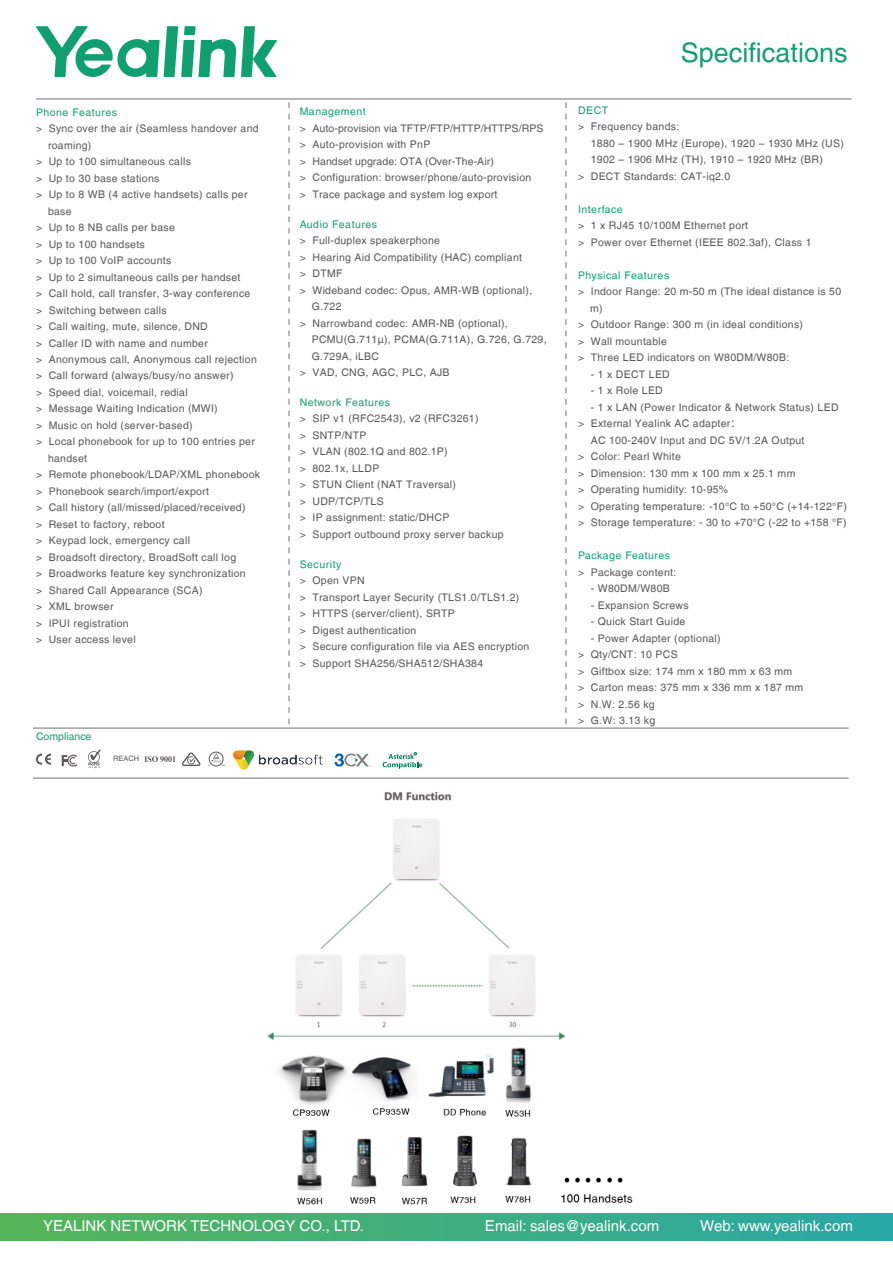
<style>
.page{position:relative;width:893px;height:1263px;background:#fff}
.page>*{position:absolute;margin:0;border:0;box-sizing:border-box;transform-origin:0 0}
.t1{font:27px "Helvetica LT";color:#109f6f}
.t2{font:15px "Helvetica LT";color:#fff}
.t3{font:10.5px/16.5px "Helvetica LT";letter-spacing:.03em;color:#595757}
.t4{font:10.5px "Helvetica LT";letter-spacing:.05em;color:#109f6f}
.t5{font:10.5px "Helvetica LT";color:#109f6f}
.t6{font:7.35px "Helvetica LT";color:#5c5857}
.s1{font-family:"Source Han Sans CN"}
</style>
<div class="page">
<div style="left:0;top:1214px;width:893px;height:27px;background:linear-gradient(to right,#56b558,#28a7a6)"></div>
<hr style="left:36px;top:99px;width:816px;height:1px;background:#717071">
<svg style="left:289px;top:102px;width:1px;height:626px"></svg>
<svg style="left:566px;top:102px;width:1px;height:626px"></svg>
<svg style="left:383px;top:752px;width:39px;height:17px"></svg>
<img style="left:234px;top:750px;width:88px;height:20px">
<svg style="left:36px;top:753px;width:15px;height:12px"></svg>
<svg style="left:144px;top:756px;width:31px;height:6px"></svg>
<svg style="left:88px;top:749px;width:13px;height:19px"></svg>
<svg style="left:182px;top:752px;width:18px;height:14px"></svg>
<hr style="left:33px;top:728px;width:815px;height:1px;background:#717071">
<hr style="left:33px;top:778px;width:815px;height:1px;background:#717071">
<svg style="left:62px;top:755px;width:15px;height:11px"></svg>
<svg style="left:335px;top:753px;width:35px;height:13px"></svg>
<div style="left:209px;top:752px;width:14px;height:14px;border:1px solid #595757;border-radius:50%"></div>
<svg style="left:209px;top:753px;width:16px;height:13px"></svg>
<svg style="left:36px;top:26px;width:241px;height:51px"></svg>
<img style="left:267px;top:792px;width:366px;height:413px">
<p class="t4" style="left:36px;top:106px;width:83px">Phone Features</p>
<p class="t3" style="left:36px;top:120px;width:224px">&gt; Sync over the air (Seamless handover and</p>
<p class="t3" style="left:48px;top:137px;width:45px">roaming)</p>
<p class="t3" style="left:36px;top:153px;width:156px">&gt; Up to 100 simultaneous calls</p>
<p class="t3" style="left:36px;top:170px;width:125px">&gt; Up to 30 base stations</p>
<p class="t3" style="left:36px;top:186px;width:213px">&gt; Up to 8 WB (4 active handsets) calls per</p>
<p class="t3" style="left:48px;top:203px;width:25px">base</p>
<p class="t3" style="left:36px;top:219px;width:140px">&gt; Up to 8 NB calls per base</p>
<p class="t3" style="left:36px;top:236px;width:110px">&gt; Up to 100 handsets</p>
<p class="t3" style="left:36px;top:252px;width:137px">&gt; Up to 100 VoIP accounts</p>
<p class="t3" style="left:36px;top:269px;width:206px">&gt; Up to 2 simultaneous calls per handset</p>
<p class="t3" style="left:36px;top:285px;width:216px">&gt; Call hold, call transfer, 3-way conference</p>
<p class="t3" style="left:36px;top:302px;width:132px">&gt; Switching between calls</p>
<p class="t3" style="left:36px;top:318px;width:173px">&gt; Call waiting, mute, silence, DND</p>
<p class="t3" style="left:36px;top:335px;width:173px">&gt; Caller ID with name and number</p>
<p class="t3" style="left:36px;top:351px;width:222px">&gt; Anonymous call, Anonymous call rejection</p>
<p class="t3" style="left:36px;top:367px;width:199px">&gt; Call forward (always/busy/no answer)</p>
<p class="t3" style="left:36px;top:384px;width:153px">&gt; Speed dial, voicemail, redial</p>
<p class="t3" style="left:36px;top:400px;width:183px">&gt; Message Waiting Indication (MWI)</p>
<p class="t3" style="left:36px;top:417px;width:158px">&gt; Music on hold (server-based)</p>
<p class="t3" style="left:36px;top:433px;width:220px">&gt; Local phonebook for up to 100 entries per</p>
<p class="t3" style="left:48px;top:450px;width:41px">handset</p>
<p class="t3" style="left:36px;top:466px;width:226px">&gt; Remote phonebook/LDAP/XML phonebook</p>
<p class="t3" style="left:36px;top:483px;width:175px">&gt; Phonebook search/import/export</p>
<p class="t3" style="left:36px;top:499px;width:211px">&gt; Call history (all/missed/placed/received)</p>
<p class="t3" style="left:36px;top:516px;width:130px">&gt; Reset to factory, reboot</p>
<p class="t3" style="left:36px;top:532px;width:156px">&gt; Keypad lock, emergency call</p>
<p class="t3" style="left:36px;top:549px;width:202px">&gt; Broadsoft directory, BroadSoft call log</p>
<p class="t3" style="left:36px;top:565px;width:211px">&gt; Broadworks feature key synchronization</p>
<p class="t3" style="left:36px;top:582px;width:168px">&gt; Shared Call Appearance (SCA)</p>
<p class="t3" style="left:36px;top:598px;width:79px">&gt; XML browser</p>
<p class="t3" style="left:36px;top:615px;width:94px">&gt; IPUI registration</p>
<p class="t3" style="left:36px;top:631px;width:101px">&gt; User access level</p>
<p class="t5" style="left:36px;top:730px;width:57px">Compliance</p>
<p class="t6" style="left:113px;top:755px;width:27px">REACH</p>
<p class="t4" style="left:300px;top:106px;width:68px">Management</p>
<p class="t3" style="left:300px;top:120px;width:245px">&gt; Auto-provision via TFTP/FTP/HTTP/HTTPS/RPS &gt; Auto-provision with PnP<br>&gt; Handset upgrade: OTA (Over-The-Air)<br>&gt; Configuration: browser/phone/auto-provision<br>&gt; Trace package and system log export</p>
<p class="t4" style="left:300px;top:218px;width:79px">Audio Features</p>
<p class="t3" style="left:300px;top:232px;width:142px">&gt; Full-duplex speakerphone</p>
<p class="t3" style="left:300px;top:249px;width:224px">&gt; Hearing Aid Compatibility (HAC) compliant</p>
<p class="t3" style="left:300px;top:265px;width:44px">&gt; DTMF</p>
<p class="t3" style="left:300px;top:282px;width:234px">&gt; Wideband codec: Opus, AMR-WB (optional),</p>
<p class="t3" style="left:312px;top:298px;width:31px">G.722</p>
<p class="t3" style="left:300px;top:315px;width:210px">&gt; Narrowband codec: AMR-NB (optional),</p>
<p class="t3" style="left:312px;top:331px;width:236px">PCMU(G.711µ), PCMA(G.711A), G.726, G.729,</p>
<p class="t3" style="left:312px;top:348px;width:69px">G.729A, iLBC</p>
<p class="t3" style="left:300px;top:364px;width:151px">&gt; VAD, CNG, AGC, PLC, AJB</p>
<p class="t4" style="left:300px;top:396px;width:92px">Network Features</p>
<p class="t3" style="left:300px;top:410px;width:205px">&gt; SIP v1 (RFC2543), v2 (RFC3261)<br>&gt; SNTP/NTP<br>&gt; VLAN (802.1Q and 802.1P)<br>&gt; 802.1x, LLDP<br>&gt; STUN Client (NAT Traversal)<br>&gt; UDP/TCP/TLS<br>&gt; IP assignment: static/DHCP<br>&gt; Support outbound proxy server backup</p>
<p class="t4" style="left:300px;top:558px;width:43px">Security</p>
<p class="t3" style="left:300px;top:572px;width:231px">&gt; Open VPN<br>&gt; Transport Layer Security (TLS1.0/TLS1.2)<br>&gt; HTTPS (server/client), SRTP<br>&gt; Digest authentication<br>&gt; Secure configuration file via AES encryption &gt; Support SHA256/SHA512/SHA384</p>
<h1 class="t1" style="left:681px;top:37px;width:168px">Specifications</h1>
<p class="t4" style="left:578px;top:104px;width:32px">DECT</p>
<p class="t3" style="left:578px;top:118px;width:103px">&gt; Frequency bands:</p>
<p class="t3" style="left:591px;top:135px;width:255px">1880 – 1900 MHz (Europe), 1920 – 1930 MHz (US)</p>
<p class="t3" style="left:591px;top:151px;width:234px">1902 – 1906 MHz (TH), 1910 – 1920 MHz (BR)</p>
<p class="t3" style="left:578px;top:168px;width:154px">&gt; DECT Standards: CAT-iq2.0</p>
<p class="t4" style="left:578px;top:203px;width:46px">Interface</p>
<p class="t3" style="left:578px;top:217px;width:235px">&gt; 1 x RJ45 10/100M Ethernet port<br>&gt; Power over Ethernet (IEEE 802.3af), Class 1</p>
<p class="t4" style="left:578px;top:269px;width:93px">Physical Features</p>
<p class="t3" style="left:578px;top:283px;width:265px">&gt; Indoor Range: 20 m-50 m (The ideal distance is 50</p>
<p class="t3" style="left:590px;top:300px;width:14px">m)</p>
<p class="t3" style="left:578px;top:316px;width:226px">&gt; Outdoor Range: 300 m (in ideal conditions)</p>
<p class="t3" style="left:578px;top:333px;width:90px">&gt; Wall mountable</p>
<p class="t3" style="left:578px;top:349px;width:213px">&gt; Three LED indicators on W80DM/W80B:</p>
<p class="t3" style="left:591px;top:366px;width:81px">- 1 x DECT LED</p>
<p class="t3" style="left:591px;top:382px;width:74px">- 1 x Role LED</p>
<p class="t3" style="left:591px;top:399px;width:249px">- 1 x LAN (Power Indicator &amp; Network Status) LED</p>
<p class="t3" style="left:578px;top:415px;width:165px">&gt; External Yealink AC adapter<span class="s1">：</span></p>
<p class="t3" style="left:591px;top:432px;width:215px">AC 100-240V Input and DC 5V/1.2A Output</p>
<p class="t3" style="left:578px;top:448px;width:104px">&gt; Color: Pearl White</p>
<p class="t3" style="left:578px;top:465px;width:219px">&gt; Dimension: 130 mm x 100 mm x 25.1 mm</p>
<p class="t3" style="left:578px;top:481px;width:152px">&gt; Operating humidity: 10-95%</p>
<p class="t3" style="left:578px;top:498px;width:270px">&gt; Operating temperature: -10°C to +50°C (+14-122°F)</p>
<p class="t3" style="left:578px;top:514px;width:270px">&gt; Storage temperature: - 30 to +70°C (-22 to +158 °F)</p>
<p class="t4" style="left:578px;top:549px;width:94px">Package Features</p>
<p class="t3" style="left:578px;top:564px;width:100px">&gt; Package content:</p>
<p class="t3" style="left:591px;top:580px;width:81px">- W80DM/W80B</p>
<p class="t3" style="left:591px;top:597px;width:99px">- Expansion Screws</p>
<p class="t3" style="left:591px;top:613px;width:96px">- Quick Start Guide</p>
<p class="t3" style="left:578px;top:630px;width:227px;text-indent:13px">- Power Adapter (optional)<br>&gt; Qty/CNT: 10 PCS<br>&gt; Giftbox size: 174 mm x 180 mm x 63 mm<br>&gt; Carton meas: 375 mm x 336 mm x 187 mm &gt; N.W: 2.56 kg<br>&gt; G.W: 3.13 kg</p>
<h2 class="t2" style="left:43px;top:1217px;width:322px">YEALINK NETWORK TECHNOLOGY CO., LTD.</h2>
<h2 class="t2" style="left:485px;top:1217px;width:176px">Email: sales@yealink.com</h2>
<h2 class="t2" style="left:700px;top:1217px;width:154px">Web: www.yealink.com</h2>
</div>
